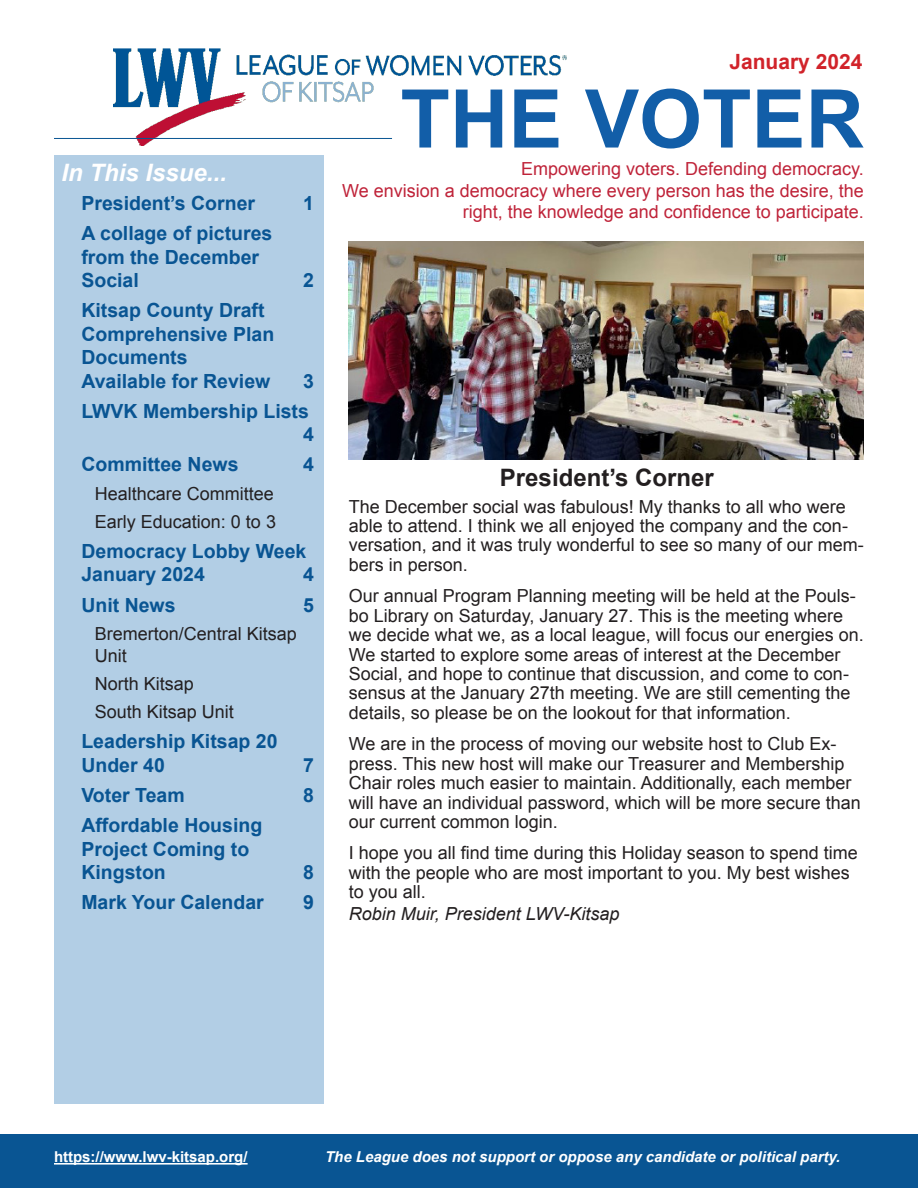
<style>
.page{position:relative;width:918px;height:1188px;background:#fff}
.page>*{position:absolute;margin:0;border:0;box-sizing:border-box;transform-origin:0 0}
.t1{font:700 81px "Arial";color:#125ea8}
.Headline_-_Level_1{font:700 24px "Arial";color:#231f20}
.In_This_Issue{font:italic 700 24px "Arial";color:#fff}
.t2{font:700 21px "Arial";color:#d1232a}
.t3{font:700 19.5px/23.4px "Arial";color:#095593}
.Main_Text{font:18px/19.5px "Arial";color:#231f20}
.t4{font:18px/21.6px "Arial";color:#bf2339;text-align:right}
.Main_Text-2{font:italic 18px "Arial";color:#231f20}
.t5{font:italic 700 15px "Arial";color:#fff}
.t6{font:700 15px "Arial";color:#fff}
</style>
<div class="page">
<img style="left:113px;top:49px;width:454px;height:97px">
<div style="left:0;top:1134px;width:918px;height:54px;background:#095593"></div>
<hr style="left:54px;top:1163px;width:194px;height:2px;background:#fff">
<hr style="left:54px;top:138px;width:338px;height:1px;background:#095593">
<div style="left:54px;top:156px;width:270px;height:948px;background:#b2cee5"></div>
<img style="left:349px;top:241px;width:515px;height:219px">
<p class="In_This_Issue" style="left:62px;top:157px;width:167px">In This Issue...</p>
<p class="t3" style="left:81px;top:192px;width:175px">President’s Corner</p>
<p class="t3" style="left:303px;top:192px;width:12px">1</p>
<p class="t3" style="left:81px;top:222px;width:193px">A collage of pictures from the December<br>Social</p>
<p class="t3" style="left:303px;top:269px;width:12px">2</p>
<p class="t3" style="left:81px;top:299px;width:194px">Kitsap County Draft<br>Comprehensive Plan<br>Documents<br>Available for Review</p>
<p class="t3" style="left:303px;top:370px;width:12px">3</p>
<p class="t3" style="left:81px;top:400px;width:234px;text-align:right">LWVK Membership Lists<br>4</p>
<p class="t3" style="left:81px;top:453px;width:159px">Committee News</p>
<p class="t3" style="left:303px;top:453px;width:12px">4</p>
<p class="Main_Text" style="left:95px;top:484px;width:181px">Healthcare Committee</p>
<p class="Main_Text" style="left:95px;top:512px;width:183px">Early Education: 0 to 3</p>
<p class="t3" style="left:81px;top:540px;width:227px">Democracy Lobby Week<br>January 2024</p>
<p class="t3" style="left:303px;top:564px;width:12px">4</p>
<p class="t3" style="left:81px;top:594px;width:96px">Unit News</p>
<p class="t3" style="left:303px;top:594px;width:12px">5</p>
<p class="Main_Text" style="left:95px;top:623px;width:204px;line-height:21.6px">Bremerton/Central Kitsap<br>Unit</p>
<p class="Main_Text" style="left:95px;top:674px;width:101px">North Kitsap</p>
<p class="Main_Text" style="left:95px;top:702px;width:141px">South Kitsap Unit</p>
<p class="t3" style="left:81px;top:731px;width:198px">Leadership Kitsap 20<br>Under 40</p>
<p class="t3" style="left:303px;top:754px;width:12px">7</p>
<p class="t3" style="left:81px;top:784px;width:105px">Voter Team</p>
<p class="t3" style="left:303px;top:784px;width:12px">8</p>
<p class="t3" style="left:81px;top:814px;width:182px">Affordable Housing<br>Project Coming to<br>Kingston</p>
<p class="t3" style="left:303px;top:861px;width:12px">8</p>
<p class="t3" style="left:81px;top:891px;width:184px">Mark Your Calendar</p>
<p class="t3" style="left:303px;top:891px;width:12px">9</p>
<p class="t2" style="left:729px;top:48px;width:135px">January 2024</p>
<h1 class="t1" style="left:400px;top:66px;width:465px">THE VOTER</h1>
<p class="t4" style="left:342px;top:158px;width:523px">Empowering voters. Defending democracy.<br>We envision a democracy where every person has the desire, the right, the knowledge and confidence to participate.</p>
<p class="Headline_-_Level_1" style="left:500px;top:462px;width:215px">President’s Corner</p>
<p class="Main_Text" style="left:349px;top:497px;width:517px">The December social was fabulous! My thanks to all who were able to attend. I think we all enjoyed the company and the con&shy;versation, and it was truly wonderful to see so many of our mem&shy;bers in person.</p>
<p class="Main_Text" style="left:349px;top:586px;width:517px">Our annual Program Planning meeting will be held at the Pouls&shy;bo Library on Saturday, January 27. This is the meeting where we decide what we, as a local league, will focus our energies on.<br>We started to explore some areas of interest at the December Social, and hope to continue that discussion, and come to con&shy;sensus at the January 27th meeting. We are still cementing the details, so please be on the lookout for that information.</p>
<p class="Main_Text" style="left:349px;top:734px;width:514px">We are in the process of moving our website host to Club Ex&shy;press. This new host will make our Treasurer and Membership Chair roles much easier to maintain. Additionally, each member will have an individual password, which will be more secure than our current common login.</p>
<p class="Main_Text" style="left:349px;top:844px;width:511px">I hope you all find time during this Holiday season to spend time with the people who are most important to you. My best wishes to you all.</p>
<p class="Main_Text-2" style="left:349px;top:902px;width:272px">Robin Muir, President LWV-Kitsap</p>
<p class="t6" style="left:54px;top:1147px;width:195px">https://www.lwv-kitsap.org/</p>
<p class="t5" style="left:325px;top:1147px;width:517px">The League does not support or oppose any candidate or political party.</p>
</div>
